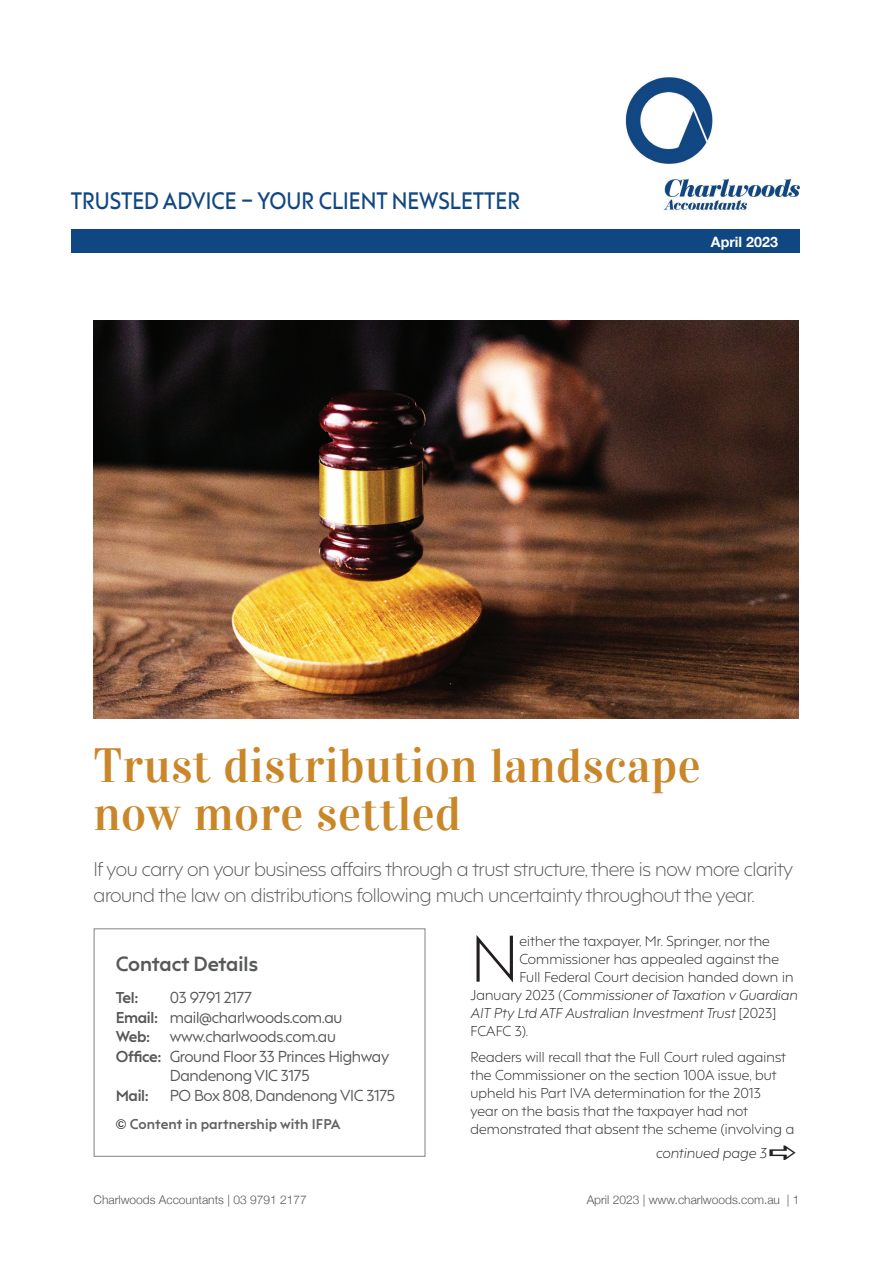
<style>
.page{position:relative;width:893px;height:1263px;background:#fff}
.page>*{position:absolute;margin:0;border:0;box-sizing:border-box;transform-origin:0 0}
.t1{font:300 62.1px "F37 Hooj";color:#231f20}
.t2{font:48px/48px "Vidaloka";letter-spacing:.01em;color:#c9872a}
.t3{font:600 22.5px "F37 Hooj";color:#104782;scale:.9 1}
.t4{font:700 19.5px "F37 Hooj";letter-spacing:-.005em;color:#57585a}
.t5{font:300 18.75px/25.5px "F37 Hooj";letter-spacing:-.02em;color:#57585a}
.t6{font:15px/19.5px "F37 Hooj";letter-spacing:-.02em;color:#57585a}
.t7{font:700 15px "F37 Hooj";letter-spacing:-.02em;color:#57585a}
.t8{font:700 14.25px "Helvetica Neue";color:#fff}
.t9{font:300 13.5px/18px "F37 Hooj";letter-spacing:.01em;color:#231f20}
.t10{font:italic 300 13.5px "F37 Hooj";letter-spacing:.01em;color:#231f20}
.t11{font:700 13.5px "F37 Hooj";letter-spacing:.01em;color:#636366}
.t12{font:300 12px "Helvetica Neue";color:#57585a}
.s1{font-style:normal}
.s2{font-weight:700}
</style>
<div class="page">
<img style="left:94px;top:321px;width:704px;height:397px">
<div style="left:94px;top:928px;width:331px;height:229px;border:1px solid #808285"></div>
<div style="left:71px;top:229px;width:728px;height:23px;background:#104782"></div>
<img style="left:625px;top:77px;width:174px;height:134px">
<h3 class="t3" style="left:71px;top:182px;width:500px">TRUSTED ADVICE – YOUR CLIENT NEWSLETTER</h3>
<p class="t8" style="left:711px;top:230px;width:69px">April 2023</p>
<h2 class="t2" style="left:94px;top:742px;width:609px">Trust distribution landscape now more settled</h2>
<h3 class="t5" style="left:94px;top:854px;width:701px">If you carry on your business affairs through a trust structure, there is now more clarity around the law on distributions following much uncertainty throughout the year.</h3>
<h1 class="t1" style="left:470px;top:907px;width:50px">N</h1>
<p class="t9" style="left:519px;top:930px;width:252px">either the taxpayer, Mr. Springer, nor the</p>
<p class="t9" style="left:519px;top:948px;width:261px">Commissioner has appealed against the</p>
<p class="t9" style="left:519px;top:966px;width:275px">Full Federal Court decision handed down in</p>
<p class="t10" style="left:470px;top:983px;width:328px"><span class="s1">January 2023 (</span>Commissioner of Taxation v Guardian</p>
<p class="t10" style="left:470px;top:1001px;width:307px">AIT Pty Ltd ATF Australian Investment Trust <span class="s1">[2023]</span></p>
<p class="t9" style="left:470px;top:1020px;width:59px">FCAFC 3).</p>
<p class="t9" style="left:470px;top:1047px;width:325px">Readers will recall that the Full Court ruled against the Commissioner on the section 100A issue, but upheld his Part IVA determination for the 2013<br>year on the basis that the taxpayer had not demonstrated that absent the scheme (involving a</p>
<h3 class="t4" style="left:116px;top:947px;width:144px">Contact Details</h3>
<p class="t7" style="left:116px;top:985px;width:24px">Tel:</p>
<p class="t6" style="left:116px;top:986px;width:228px;text-indent:54px">03 9791 2177<br><span class="s2">Email:</span> mail@charlwoods.com.au<br><span class="s2">Web:</span></p>
<p class="t6" style="left:170px;top:1025px;width:168px">www.charlwoods.com.au</p>
<p class="t6" style="left:116px;top:1045px;width:275px"><span class="s2">Office:</span> Ground Floor 33 Princes Highway</p>
<p class="t6" style="left:170px;top:1064px;width:141px">Dandenong VIC 3175</p>
<p class="t7" style="left:116px;top:1082px;width:35px">Mail:</p>
<p class="t6" style="left:170px;top:1084px;width:227px">PO Box 808, Dandenong VIC 3175</p>
<p class="t11" style="left:130px;top:1112px;width:212px">Content in partnership with IFPA</p>
<p class="t10" style="left:656px;top:1142px;width:112px">continued page 3</p>
<p class="t12" style="left:94px;top:1190px;width:215px">Charlwoods Accountants | 03 9791 2177</p>
<p class="t12" style="left:587px;top:1190px;width:214px">April 2023 | www.charlwoods.com.au | 1</p>
</div>
